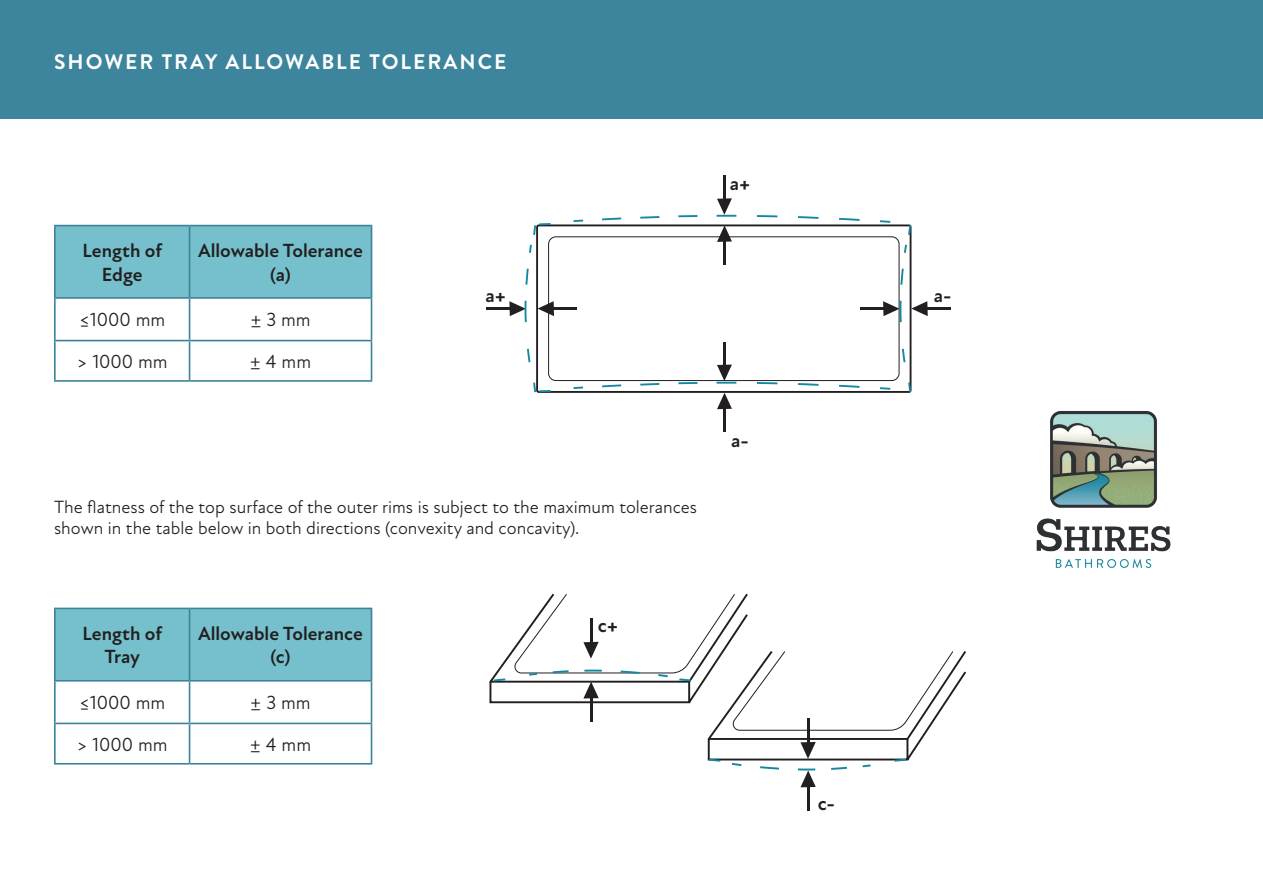
<style>
.page{position:relative;width:1263px;height:893px;background:#fff}
.page>*{position:absolute;margin:0;border:0;box-sizing:border-box;transform-origin:0 0}
.t1{font:700 21px "Brandon Grotesque";letter-spacing:.095em;color:#fff}
.t2{font:700 19.8px "New Atten";color:#231f20}
.t3{font:700 19.35px/23.2px "New Atten";color:#231f20;text-align:center}
.t4{font:19.35px "New Atten";color:#231f20}
.t5{font:18px/21.6px "New Atten";color:#231f20}
</style>
<div class="page">
<div style="left:0;top:0;width:1263px;height:118px;background:#3c859c"></div>
<hr style="left:723px;top:176px;width:3px;height:28px;background:#231f20">
<hr style="left:487px;top:307px;width:28px;height:3px;background:#231f20">
<hr style="left:548px;top:307px;width:29px;height:3px;background:#231f20">
<hr style="left:922px;top:307px;width:28px;height:3px;background:#231f20">
<hr style="left:723px;top:403px;width:3px;height:29px;background:#231f20">
<div style="left:56px;top:226px;width:315px;height:71px;background:#75c0cc"></div>
<hr style="left:54px;top:225px;width:136px;height:1px;background:#3c839a">
<hr style="left:54px;top:226px;width:2px;height:71px;background:#3c839a">
<hr style="left:190px;top:225px;width:182px;height:1px;background:#3c839a">
<hr style="left:189px;top:226px;width:1px;height:71px;background:#3c839a">
<hr style="left:371px;top:226px;width:1px;height:71px;background:#3c839a">
<hr style="left:54px;top:297px;width:136px;height:2px;background:#3c839a">
<hr style="left:54px;top:299px;width:2px;height:41px;background:#3c839a">
<hr style="left:190px;top:297px;width:182px;height:2px;background:#3c839a">
<hr style="left:189px;top:299px;width:1px;height:41px;background:#3c839a">
<hr style="left:371px;top:299px;width:1px;height:41px;background:#3c839a">
<hr style="left:54px;top:340px;width:136px;height:1px;background:#3c839a">
<hr style="left:54px;top:341px;width:2px;height:39px;background:#3c839a">
<hr style="left:190px;top:340px;width:182px;height:1px;background:#3c839a">
<hr style="left:189px;top:341px;width:1px;height:39px;background:#3c839a">
<hr style="left:371px;top:341px;width:1px;height:39px;background:#3c839a">
<hr style="left:54px;top:380px;width:136px;height:2px;background:#3c839a">
<hr style="left:190px;top:380px;width:182px;height:2px;background:#3c839a">
<svg style="left:509px;top:243px;width:45px;height:121px"></svg>
<svg style="left:533px;top:380px;width:20px;height:13px"></svg>
<svg style="left:533px;top:223px;width:20px;height:14px"></svg>
<svg style="left:571px;top:198px;width:357px;height:211px"></svg>
<hr style="left:807px;top:781px;width:2px;height:30px;background:#231f20">
<div style="left:56px;top:609px;width:315px;height:71px;background:#75c0cc"></div>
<hr style="left:54px;top:608px;width:136px;height:1px;background:#3c839a">
<hr style="left:54px;top:609px;width:2px;height:71px;background:#3c839a">
<hr style="left:190px;top:608px;width:182px;height:1px;background:#3c839a">
<hr style="left:189px;top:609px;width:1px;height:71px;background:#3c839a">
<hr style="left:371px;top:609px;width:1px;height:71px;background:#3c839a">
<hr style="left:54px;top:680px;width:136px;height:2px;background:#3c839a">
<hr style="left:54px;top:682px;width:2px;height:41px;background:#3c839a">
<hr style="left:190px;top:680px;width:182px;height:2px;background:#3c839a">
<hr style="left:189px;top:682px;width:1px;height:41px;background:#3c839a">
<hr style="left:371px;top:682px;width:1px;height:41px;background:#3c839a">
<hr style="left:54px;top:723px;width:136px;height:1px;background:#3c839a">
<hr style="left:54px;top:724px;width:2px;height:39px;background:#3c839a">
<hr style="left:190px;top:723px;width:182px;height:1px;background:#3c839a">
<hr style="left:189px;top:724px;width:1px;height:39px;background:#3c839a">
<hr style="left:371px;top:724px;width:1px;height:39px;background:#3c839a">
<hr style="left:54px;top:763px;width:136px;height:2px;background:#3c839a">
<hr style="left:190px;top:763px;width:182px;height:2px;background:#3c839a">
<svg style="left:489px;top:593px;width:477px;height:194px"></svg>
<img style="left:1036px;top:411px;width:135px;height:157px">
<p class="t1" style="left:54px;top:47px;width:454px">SHOWER TRAY ALLOWABLE TOLERANCE</p>
<p class="t3" style="left:82px;top:240px;width:81px">Length of<br>Edge</p>
<p class="t3" style="left:198px;top:240px;width:166px">Allowable Tolerance (a)</p>
<p class="t4" style="left:79px;top:309px;width:88px">≤1000 mm</p>
<p class="t4" style="left:250px;top:309px;width:62px">± 3 mm</p>
<p class="t4" style="left:77px;top:350px;width:93px">&gt; 1000 mm</p>
<p class="t4" style="left:250px;top:350px;width:63px">± 4 mm</p>
<p class="t3" style="left:485px;top:284px;width:22px">a+</p>
<p class="t5" style="left:54px;top:496px;width:645px">The flatness of the top surface of the outer rims is subject to the maximum tolerances shown in the table below in both directions (convexity and concavity).</p>
<p class="t3" style="left:82px;top:622px;width:81px">Length of<br>Tray</p>
<p class="t3" style="left:198px;top:622px;width:166px">Allowable Tolerance (c)</p>
<p class="t4" style="left:79px;top:691px;width:88px">≤1000 mm</p>
<p class="t4" style="left:250px;top:691px;width:62px">± 3 mm</p>
<p class="t4" style="left:77px;top:733px;width:93px">&gt; 1000 mm</p>
<p class="t4" style="left:250px;top:733px;width:63px">± 4 mm</p>
<p class="t2" style="left:598px;top:614px;width:22px">c+</p>
<p class="t3" style="left:730px;top:172px;width:22px">a+</p>
<p class="t3" style="left:731px;top:429px;width:19px">a-</p>
<p class="t2" style="left:818px;top:791px;width:19px">c-</p>
<p class="t3" style="left:934px;top:284px;width:19px">a-</p>
</div>
